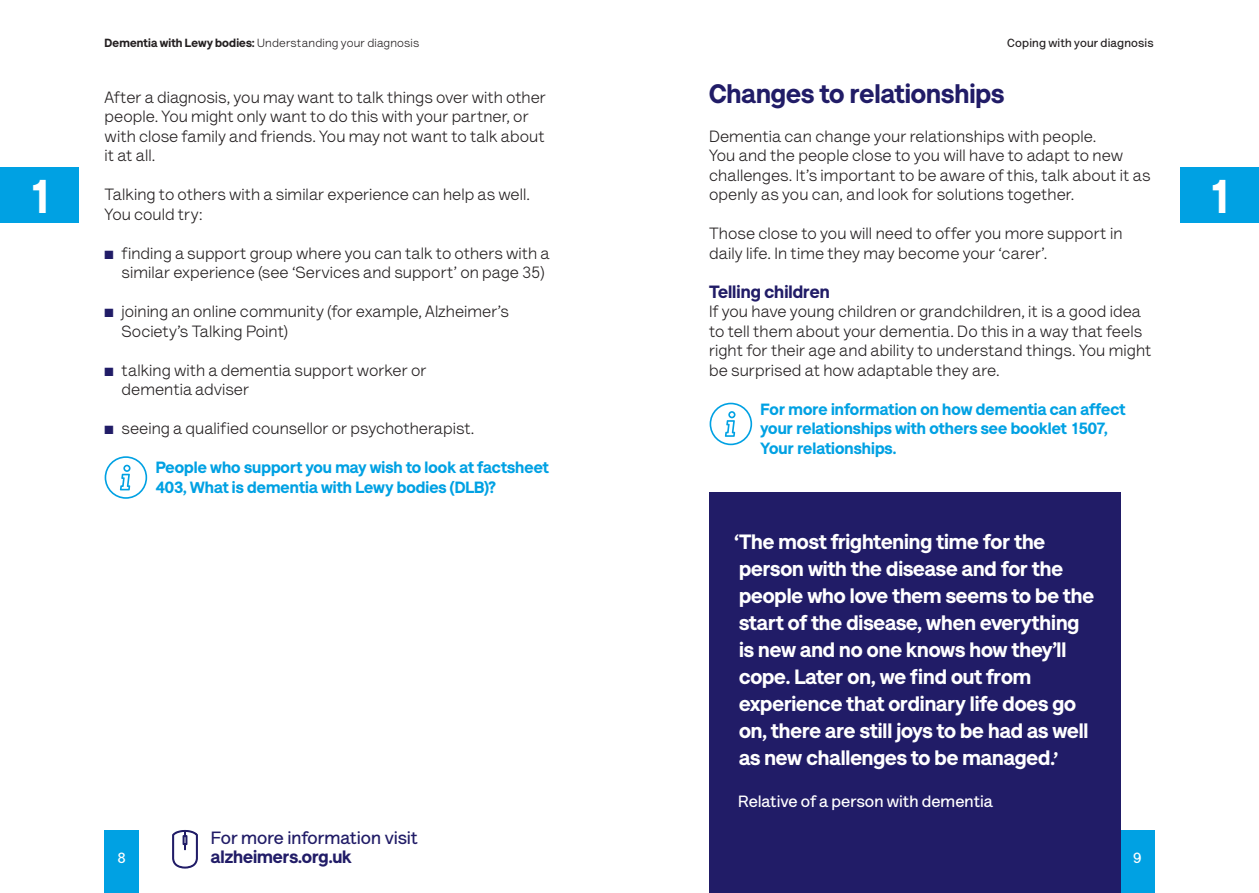
<style>
.page{position:relative;width:1259px;height:893px;background:#fff}
.page>*{position:absolute;margin:0;border:0;box-sizing:border-box;transform-origin:0 0}
.t1{font:900 48px "AS Lettera Text";color:#fff}
.t2{font:900 27px "AS Lettera Text";color:#211c67}
.t3{font:900 21px/27px "AS Lettera Text";letter-spacing:-.005em;color:#fff}
.t4{font:900 18px "AS Lettera Text";color:#211c67}
.t5{font:700 18px "AS Lettera Text";letter-spacing:-.005em;color:#211c67}
.t6{font:16.5px/19.5px "AS Lettera Text";letter-spacing:.005em;color:#231f20}
.t7{font:900 16.5px/19.5px "AS Lettera Text";letter-spacing:.005em;color:#00a1e3}
.t8{font:700 16.5px "AS Lettera Text";letter-spacing:.005em;color:#fff}
.t9{font:700 15px "AS Lettera Text";color:#fff}
.t10{font:12px "AS Lettera Text";letter-spacing:.015em;color:#231f20}
.t11{font:700 12px "AS Lettera Text";letter-spacing:.015em;color:#231f20}
.s1{font-weight:900}
.s2{color:#211c67}
</style>
<div class="page">
<div style="left:0;top:168px;width:78px;height:55px;background:#00a1e3"></div>
<div style="left:1180px;top:168px;width:79px;height:55px;background:#00a1e3"></div>
<div style="left:1120px;top:830px;width:34px;height:63px;background:#00a1e3"></div>
<div style="left:105px;top:830px;width:34px;height:63px;background:#00a1e3"></div>
<svg style="left:172px;top:830px;width:26px;height:39px"></svg>
<svg style="left:709px;top:403px;width:43px;height:42px"></svg>
<svg style="left:105px;top:456px;width:42px;height:43px"></svg>
<div style="left:709px;top:493px;width:411px;height:400px;background:#211c67"></div>
<p class="t10" style="left:105px;top:34px;width:316px"><span class="s1">Dementia with Lewy bodies:</span> Understanding your diagnosis</p>
<p class="t11" style="left:1007px;top:34px;width:148px">Coping with your diagnosis</p>
<h2 class="t2" style="left:709px;top:71px;width:297px">Changes to relationships</h2>
<p class="t6" style="left:709px;top:125px;width:443px">Dementia can change your relationships with people.<br>You and the people close to you will have to adapt to new challenges. It’s important to be aware of this, talk about it as openly as you can, and look for solutions together.</p>
<p class="t6" style="left:709px;top:223px;width:415px">Those close to you will need to offer you more support in daily life. In time they may become your ‘carer’.</p>
<p class="t4" style="left:709px;top:277px;width:122px">Telling children</p>
<p class="t6" style="left:709px;top:301px;width:444px">If you have young children or grandchildren, it is a good idea to tell them about your dementia. Do this in a way that feels right for their age and ability to understand things. You might be surprised at how adaptable they are.</p>
<p class="t7" style="left:760px;top:398px;width:366px">For more information on how dementia can affect your relationships with others see booklet 1507,<br>Your relationships.</p>
<p class="t6" style="left:105px;top:86px;width:443px">After a diagnosis, you may want to talk things over with other people. You might only want to do this with your partner, or with close family and friends. You may not want to talk about it at all.</p>
<p class="t6" style="left:105px;top:184px;width:427px">Talking to others with a similar experience can help as well.<br>You could try:</p>
<p class="t6" style="left:105px;top:242px;width:446px;text-align:right"><span class="s2">■</span> finding a support group where you can talk to others with a similar experience (see ‘Services and support’ on page 35)</p>
<p class="t6" style="left:122px;top:301px;width:389px;text-indent:-17px"><span class="s2">■</span> joining an online community (for example, Alzheimer’s<br>Society’s Talking Point)</p>
<p class="t6" style="left:122px;top:359px;width:306px;text-indent:-17px"><span class="s2">■</span> talking with a dementia support worker or dementia adviser</p>
<p class="t6" style="left:105px;top:418px;width:371px"><span class="s2">■</span> seeing a qualified counsellor or psychotherapist.</p>
<p class="t7" style="left:156px;top:457px;width:395px">People who support you may wish to look at factsheet<br>403, What is dementia with Lewy bodies (DLB)?</p>
<h1 class="t1" style="left:26px;top:157px;width:28px">1</h1>
<h1 class="t1" style="left:1205px;top:157px;width:28px">1</h1>
<p class="t5" style="left:211px;top:824px;width:208px">For more information visit</p>
<p class="t9" style="left:117px;top:847px;width:10px">8</p>
<p class="t4" style="left:211px;top:842px;width:142px">alzheimers.org.uk</p>
<p class="t3" style="left:734px;top:527px;width:361px">‘The most frightening time for the person with the disease and for the people who love them seems to be the start of the disease, when everything is new and no one knows how they’ll cope. Later on, we find out from experience that ordinary life does go on, there are still joys to be had as well as new challenges to be managed.’</p>
<p class="t8" style="left:738px;top:789px;width:256px">Relative of a person with dementia</p>
<p class="t9" style="left:1133px;top:847px;width:10px">9</p>
</div>
